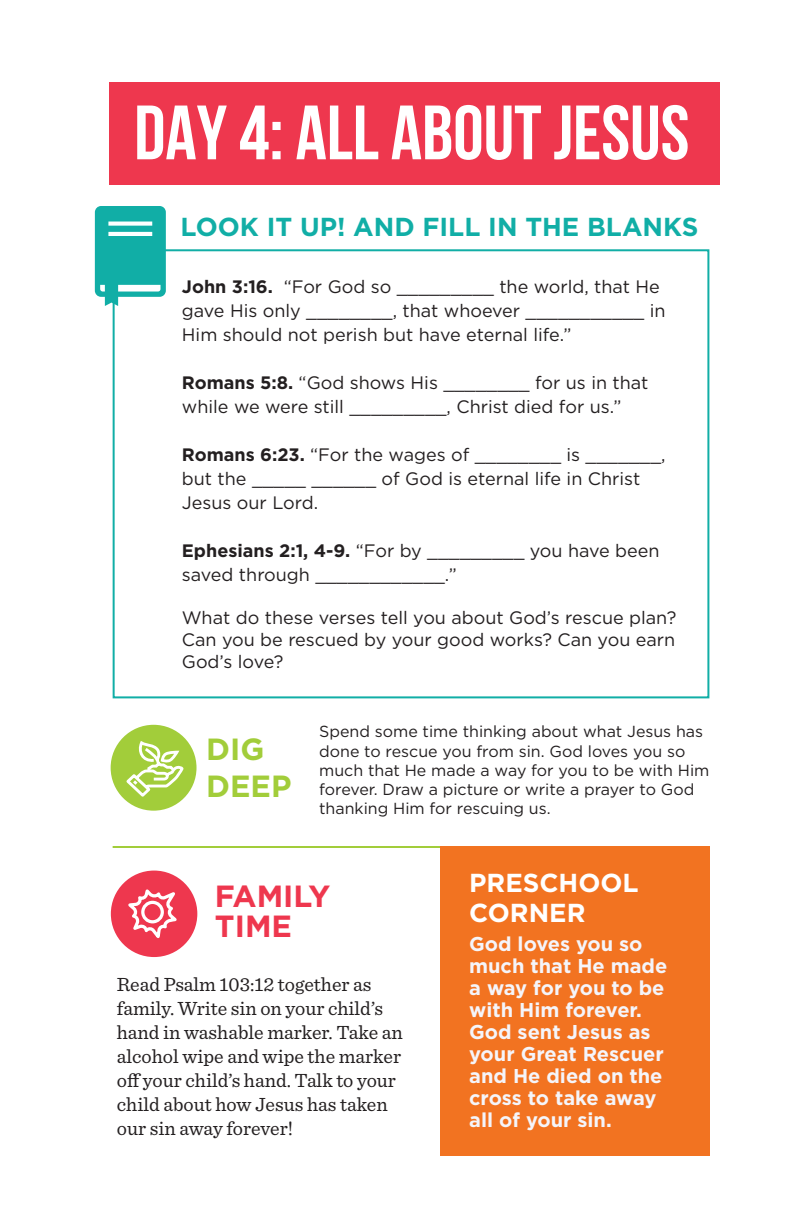
<style>
.page{position:relative;width:792px;height:1224px;background:#fff}
.page>*{position:absolute;margin:0;border:0;box-sizing:border-box;transform-origin:0 0}
.t1{font:700 76.8px "Bebas Neue";color:#fff}
.t2{font:700 30.6px/30.6px "Gotham";color:#ee374e}
.t3{font:700 30.6px/36.8px "Gotham";color:#a2cd3a}
.t4{font:700 26px "Gotham";color:#11aea6}
.t5{font:700 26px/30px "Gotham";color:#fff}
.t6{font:20px/24px "Sentinel";color:#231f20}
.t7{font:700 20px/22px "Gotham";color:#f5f5fa}
.t8{font:18px/24px "Gotham";color:#231f20}
.t9{font:16px/19.2px "Gotham";color:#231f20}
.s1{font-weight:700}
</style>
<div class="page">
<hr style="left:113px;top:846px;width:340px;height:2px;background:#a2cd3a">
<div style="left:109px;top:82px;width:611px;height:102px;background:#ee374e"></div>
<div style="left:113px;top:249px;width:596px;height:449px;border:2px solid #11aea6"></div>
<div style="left:111px;top:725px;width:86px;height:86px;background:#a2cd3a;border-radius:50%"></div>
<svg style="left:126px;top:741px;width:59px;height:58px"></svg>
<svg style="left:95px;top:206px;width:71px;height:100px"></svg>
<div style="left:111px;top:871px;width:86px;height:86px;background:#ee374e;border-radius:50%"></div>
<div style="left:440px;top:846px;width:269px;height:310px;background:#f27321"></div>
<svg style="left:122px;top:884px;width:55px;height:61px"></svg>
<div style="left:141px;top:901px;width:23px;height:22px;border:3px solid #fff;border-radius:50%"></div>
<h1 class="t1" style="left:134px;top:88px;width:557px">DAY 4: ALL ABOUT JESUS</h1>
<h3 class="t4" style="left:181px;top:215px;width:519px">LOOK IT UP! AND FILL IN THE BLANKS</h3>
<p class="t8" style="left:182px;top:276px;width:485px"><span class="s1">John 3:16.</span> “For God so _________ the world, that He gave His only ________, that whoever ___________ in<br>Him should not perish but have eternal life.”</p>
<p class="t8" style="left:182px;top:372px;width:468px"><span class="s1">Romans 5:8.</span> “God shows His ________ for us in that while we were still _________, Christ died for us.”</p>
<p class="t8" style="left:182px;top:444px;width:485px"><span class="s1">Romans 6:23.</span> “For the wages of ________ is _______, but the _____ ______ of God is eternal life in Christ<br>Jesus our Lord.</p>
<p class="t8" style="left:182px;top:540px;width:479px"><span class="s1">Ephesians 2:1, 4-9.</span> “For by _________ you have been saved through ____________.”</p>
<p class="t8" style="left:182px;top:608px;width:496px;line-height:21.6px;text-align:justify">What do these verses tell you about God’s rescue plan?<br>Can you be rescued by your good works? Can you earn God’s love?</p>
<h2 class="t3" style="left:206px;top:733px;width:87px">DIG<br>DEEP</h2>
<p class="t9" style="left:319px;top:723px;width:392px">Spend some time thinking about what Jesus has done to rescue you from sin. God loves you so much that He made a way for you to be with Him forever. Draw a picture or write a prayer to God thanking Him for rescuing us.</p>
<h2 class="t2" style="left:215px;top:882px;width:117px">FAMILY<br>TIME</h2>
<p class="t6" style="left:117px;top:973px;width:287px">Read Psalm 103:12 together as family. Write sin on your child’s hand in washable marker. Take an alcohol wipe and wipe the marker off your child’s hand. Talk to your child about how Jesus has taken our sin away forever!</p>
<h3 class="t5" style="left:469px;top:869px;width:171px">PRESCHOOL<br>CORNER</h3>
<p class="t7" style="left:469px;top:934px;width:200px">God loves you so much that He made a way for you to be with Him forever.<br>God sent Jesus as your Great Rescuer and He died on the cross to take away all of your sin.</p>
</div>
